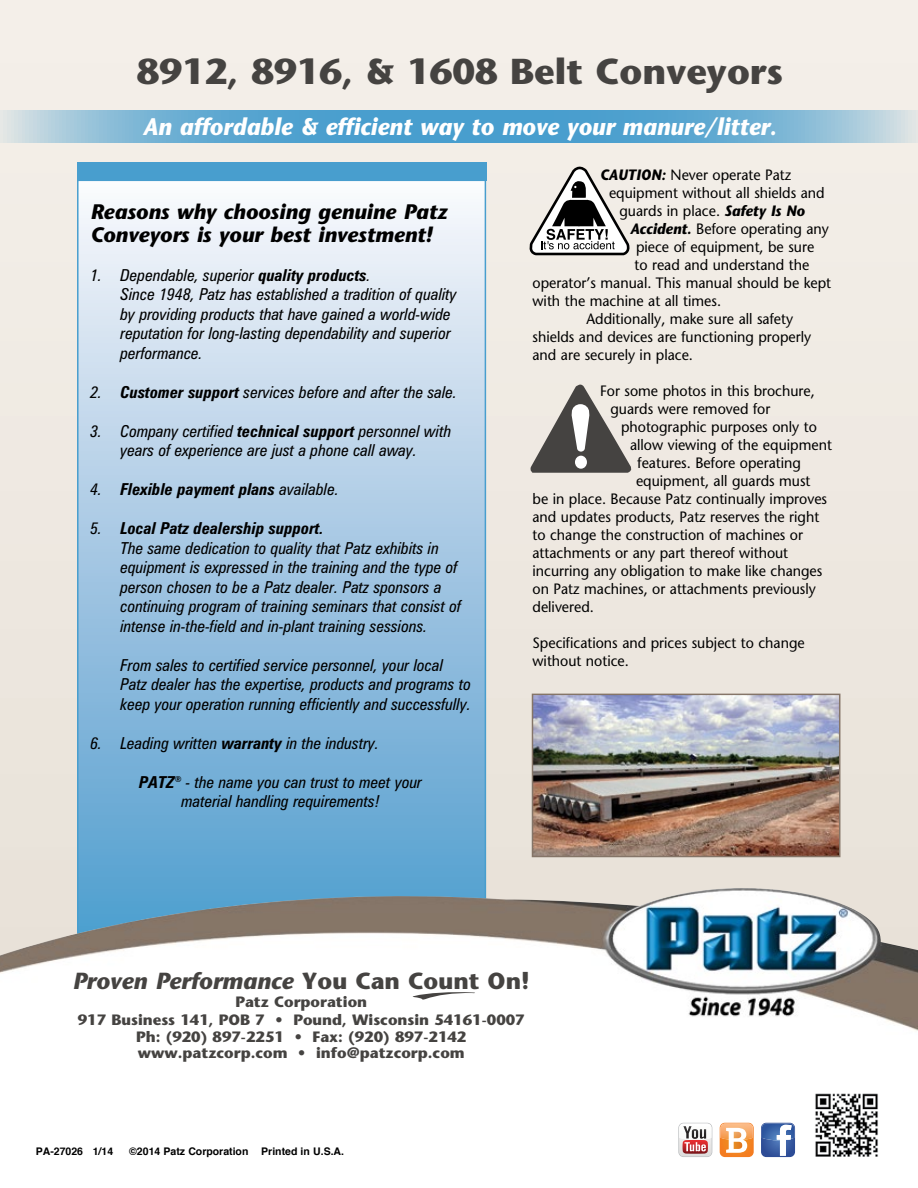
<style>
.page{position:relative;width:918px;height:1188px;background:#fff}
.page>*{position:absolute;margin:0;border:0;box-sizing:border-box;transform-origin:0 0}
.t1{font:700 36px "Stone Sans";color:#454341}
.t2{font:italic 700 24px "Stone Sans";color:#fff;scale:.95 1}
.t3{font:italic 700 23.25px "Stone Sans";color:#454341}
.t4{font:italic 700 21px/22.5px "Stone Sans";color:#000}
.t5{font:italic condensed 16.5px/19.5px "Zurich BT";color:#000}
.t6{font:italic 700 condensed 16.5px "Zurich BT";color:#000}
.t7{font:15px/18px "Stone Sans";color:#000;scale:.95 1}
.t8{font:700 15px/18px "Stone Sans";color:#454341;text-align:center}
.t9{font:700 10.5px "Helvetica";color:#000}
.s1{font-weight:700}
.s2{font-weight:400}
.s3{font-weight:700;font-style:italic}
.s4{font-style:normal}
</style>
<div class="page">
<img style="left:0;top:0;width:918px;height:884px">
<svg style="left:80px;top:183px;width:403px;height:701px;background:#aacbe5"></svg>
<svg style="left:0;top:110px;width:918px;height:33px;background:#6eafd3"></svg>
<img style="left:0;top:884px;width:918px;height:274px">
<svg style="left:678px;top:1123px;width:34px;height:34px"></svg>
<svg style="left:720px;top:1123px;width:34px;height:34px"></svg>
<svg style="left:761px;top:1123px;width:34px;height:34px"></svg>
<svg style="left:413px;top:991px;width:62px;height:9px"></svg>
<svg style="left:530px;top:167px;width:100px;height:88px"></svg>
<div style="left:77px;top:162px;width:409px;height:18px;background:#489ece"></div>
<svg style="left:530px;top:385px;width:101px;height:88px;background:#a09c98"></svg>
<img style="left:535px;top:697px;width:302px;height:157px">
<div style="left:532px;top:694px;width:308px;height:163px;border:2px solid #857568"></div>
<img style="left:807px;top:1086px;width:79px;height:72px">
<h1 class="t1" style="left:137px;top:49px;width:648px">8912, 8916, &amp; 1608 Belt Conveyors</h1>
<h2 class="t2" style="left:143px;top:111px;width:669px">An affordable &amp; efficient way to move your manure/litter.</h2>
<p class="t4" style="left:90px;top:200px;width:359px">Reasons why choosing genuine Patz<br>Conveyors is your best investment!</p>
<p class="t5" style="left:121px;top:265px;width:338px;text-indent:-30px">1. Dependable, superior <span class="s1">quality products</span>.<br>Since 1948, Patz has established a tradition of quality by providing products that have gained a world-wide reputation for long-lasting dependability and superior performance.</p>
<p class="t5" style="left:90px;top:382px;width:368px">2. <span class="s1">Customer support</span> services before and after the sale.</p>
<p class="t5" style="left:90px;top:421px;width:362px;text-align:center">3. Company certified <span class="s1">technical support</span> personnel with years of experience are just a phone call away.</p>
<p class="t6" style="left:90px;top:480px;width:250px"><span class="s2">4.</span> Flexible payment plans <span class="s2">available.</span></p>
<p class="t5" style="left:121px;top:519px;width:342px;text-indent:-30px">5. <span class="s1">Local Patz dealership support.<br></span>The same dedication to quality that Patz exhibits in equipment is expressed in the training and the type of person chosen to be a Patz dealer. Patz sponsors a continuing program of training seminars that consist of intense in-the-field and in-plant training sessions.</p>
<p class="t5" style="left:121px;top:655px;width:352px">From sales to certified service personnel, your local<br>Patz dealer has the expertise, products and programs to keep your operation running efficiently and successfully.</p>
<p class="t5" style="left:90px;top:733px;width:290px">6. Leading written <span class="s1">warranty</span> in the industry.</p>
<p class="t5" style="left:139px;top:772px;width:284px;text-align:center"><span class="s1">PATZ</span><sup>®</sup> - the name you can trust to meet your material handling requirements!</p>
<p class="t7" style="left:600px;top:165px;width:203px"><span class="s3">CAUTION:</span> Never operate Patz</p>
<p class="t7" style="left:609px;top:183px;width:229px">equipment without all shields and</p>
<p class="t7" style="left:620px;top:201px;width:197px">guards in place. <span class="s3">Safety Is No</span></p>
<p class="t7" style="left:630px;top:219px;width:211px"><span class="s3">Accident.</span> Before operating any</p>
<p class="t7" style="left:636px;top:237px;width:189px">piece of equipment, be sure</p>
<p class="t7" style="left:635px;top:255px;width:186px">to read and understand the</p>
<p class="t7" style="left:533px;top:273px;width:316px">operator’s manual. This manual should be kept</p>
<p class="t7" style="left:533px;top:291px;width:200px">with the machine at all times.</p>
<p class="t7" style="left:587px;top:309px;width:219px">Additionally, make sure all safety</p>
<p class="t7" style="left:533px;top:327px;width:295px">shields and devices are functioning properly</p>
<p class="t7" style="left:533px;top:345px;width:171px">and are securely in place.</p>
<p class="t7" style="left:611px;top:381px;width:217px;text-indent:-11px">For some photos in this brochure, guards were removed for</p>
<p class="t7" style="left:621px;top:417px;width:208px">photographic purposes only to</p>
<p class="t7" style="left:630px;top:435px;width:214px">allow viewing of the equipment</p>
<p class="t7" style="left:638px;top:453px;width:174px">features. Before operating</p>
<p class="t7" style="left:636px;top:471px;width:185px">equipment, all guards must</p>
<p class="t7" style="left:533px;top:489px;width:312px">be in place. Because Patz continually improves</p>
<p class="t7" style="left:533px;top:507px;width:303px">and updates products, Patz reserves the right</p>
<p class="t7" style="left:533px;top:525px;width:286px">to change the construction of machines or</p>
<p class="t7" style="left:533px;top:543px;width:271px">attachments or any part thereof without</p>
<p class="t7" style="left:533px;top:561px;width:307px">incurring any obligation to make like changes</p>
<p class="t7" style="left:533px;top:579px;width:300px">on Patz machines, or attachments previously</p>
<p class="t7" style="left:533px;top:597px;width:66px">delivered.</p>
<p class="t7" style="left:533px;top:633px;width:288px">Specifications and prices subject to change without notice.</p>
<h3 class="t3" style="left:73px;top:966px;width:458px">Proven Performance <span class="s4">You Can Count On!</span></h3>
<p class="t8" style="left:78px;top:993px;width:448px">Patz Corporation<br>917 Business 141, POB 7 • Pound, Wisconsin 54161-0007</p>
<p class="t8" style="left:136px;top:1028px;width:332px;line-height:16.5px;text-align:left">Ph: (920) 897-2251 • Fax: (920) 897-2142 www.patzcorp.com • info@patzcorp.com</p>
<p class="t9" style="left:36px;top:1143px;width:79px">PA-27026 1/14</p>
<p class="t9" style="left:129px;top:1143px;width:216px">©2014 Patz Corporation Printed in U.S.A.</p>
</div>
